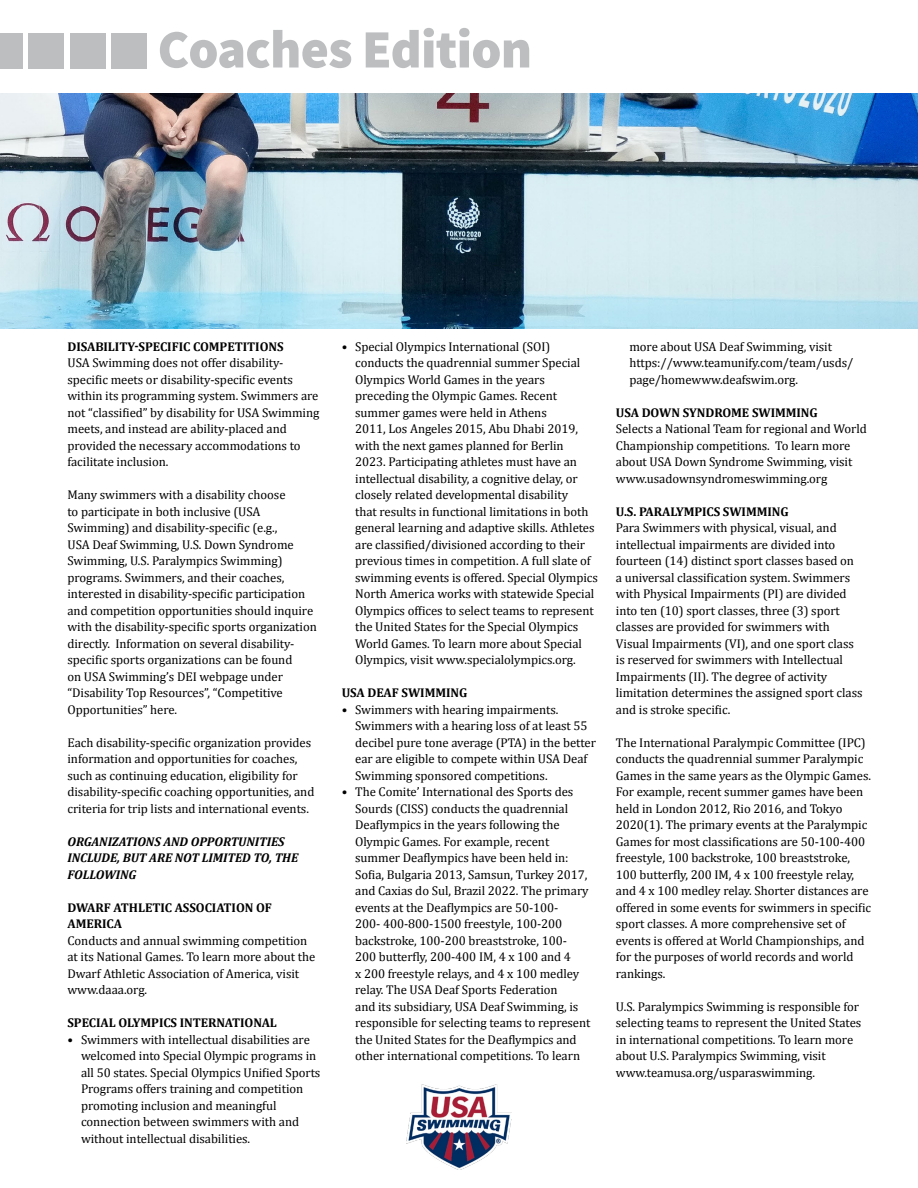
<style>
.page{position:relative;width:918px;height:1188px;background:#fff}
.page>*{position:absolute;margin:0;border:0;box-sizing:border-box;transform-origin:0 0}
.t1{font:900 54px "Source Sans Pro";letter-spacing:-.015em;color:#bcbec0}
.t2{font:12.75px/16.5px "Cambria";letter-spacing:-.005em;color:#000}
.t3{font:700 12.75px/16.5px "Cambria";letter-spacing:-.005em;color:#000}
.t4{font:italic 700 12.75px/16.5px "Cambria";letter-spacing:-.005em;color:#000}
</style>
<div class="page">
<img style="left:0;top:93px;width:918px;height:235px">
<div style="left:111px;top:33px;width:36px;height:36px;background:#bcbec0"></div>
<div style="left:70px;top:33px;width:35px;height:36px;background:#bcbec0"></div>
<div style="left:28px;top:33px;width:36px;height:36px;background:#bcbec0"></div>
<div style="left:0;top:33px;width:22px;height:36px;background:#bcbec0"></div>
<img style="left:407px;top:1085px;width:104px;height:85px">
<h1 class="t1" style="left:158px;top:12px;width:376px">Coaches Edition</h1>
<p class="t3" style="left:68px;top:338px;width:218px">DISABILITY-SPECIFIC COMPETITIONS</p>
<p class="t2" style="left:68px;top:355px;width:253px">USA Swimming does not offer disability&shy;specific meets or disability-specific events within its programming system. Swimmers are not “classified” by disability for USA Swimming meets, and instead are ability-placed and provided the necessary accommodations to facilitate inclusion.</p>
<p class="t2" style="left:68px;top:487px;width:251px">Many swimmers with a disability choose<br>to participate in both inclusive (USA Swimming) and disability-specific (e.g.,<br>USA Deaf Swimming, U.S. Down Syndrome Swimming, U.S. Paralympics Swimming) programs. Swimmers, and their coaches, interested in disability-specific participation and competition opportunities should inquire with the disability-specific sports organization directly. Information on several disability&shy;specific sports organizations can be found<br>on USA Swimming’s DEI webpage under “Disability Top Resources”, “Competitive Opportunities” here.</p>
<p class="t2" style="left:68px;top:734px;width:248px">Each disability-specific organization provides information and opportunities for coaches, such as continuing education, eligibility for disability-specific coaching opportunities, and criteria for trip lists and international events.</p>
<p class="t4" style="left:68px;top:833px;width:232px">ORGANIZATIONS AND OPPORTUNITIES<br>INCLUDE, BUT ARE NOT LIMITED TO, THE<br>FOLLOWING</p>
<p class="t3" style="left:68px;top:899px;width:206px">DWARF ATHLETIC ASSOCIATION OF<br>AMERICA</p>
<p class="t2" style="left:68px;top:932px;width:249px">Conducts and annual swimming competition at its National Games. To learn more about the Dwarf Athletic Association of America, visit www.daaa.org.</p>
<p class="t3" style="left:68px;top:1014px;width:211px">SPECIAL OLYMPICS INTERNATIONAL</p>
<p class="t2" style="left:81px;top:1031px;width:241px;text-indent:-14px">• Swimmers with intellectual disabilities are welcomed into Special Olympic programs in all 50 states. Special Olympics Unified Sports Programs offers training and competition promoting inclusion and meaningful connection between swimmers with and without intellectual disabilities.</p>
<p class="t2" style="left:355px;top:338px;width:244px;text-indent:-14px">• Special Olympics International (SOI) conducts the quadrennial summer Special Olympics World Games in the years preceding the Olympic Games. Recent summer games were held in Athens<br>2011, Los Angeles 2015, Abu Dhabi 2019, with the next games planned for Berlin<br>2023. Participating athletes must have an intellectual disability, a cognitive delay, or closely related developmental disability<br>that results in functional limitations in both general learning and adaptive skills. Athletes are classified/divisioned according to their previous times in competition. A full slate of swimming events is offered. Special Olympics North America works with statewide Special Olympics offices to select teams to represent the United States for the Special Olympics World Games. To learn more about Special Olympics, visit www.specialolympics.org.</p>
<p class="t3" style="left:342px;top:684px;width:127px">USA DEAF SWIMMING</p>
<p class="t2" style="left:355px;top:701px;width:242px;text-indent:-14px">• Swimmers with hearing impairments.<br>Swimmers with a hearing loss of at least 55 decibel pure tone average (PTA) in the better ear are eligible to compete within USA Deaf Swimming sponsored competitions.</p>
<p class="t2" style="left:355px;top:784px;width:237px;text-indent:-14px">• The Comite’ International des Sports des Sourds (CISS) conducts the quadrennial Deaflympics in the years following the Olympic Games. For example, recent summer Deaflympics have been held in:<br>Sofia, Bulgaria 2013, Samsun, Turkey 2017, and Caxias do Sul, Brazil 2022. The primary events at the Deaflympics are 50-100-<br>200- 400-800-1500 freestyle, 100-200 backstroke, 100-200 breaststroke, 100- 200 butterfly, 200-400 IM, 4 x 100 and 4<br>x 200 freestyle relays, and 4 x 100 medley relay. The USA Deaf Sports Federation<br>and its subsidiary, USA Deaf Swimming, is responsible for selecting teams to represent the United States for the Deaflympics and other international competitions. To learn</p>
<p class="t2" style="left:629px;top:338px;width:226px">more about USA Deaf Swimming, visit https://www.teamunify.com/team/usds/ page/homewww.deafswim.org.</p>
<p class="t3" style="left:616px;top:404px;width:203px">USA DOWN SYNDROME SWIMMING</p>
<p class="t2" style="left:616px;top:421px;width:252px">Selects a National Team for regional and World Championship competitions. To learn more about USA Down Syndrome Swimming, visit www.usadownsyndromeswimming.org</p>
<p class="t3" style="left:616px;top:503px;width:174px">U.S. PARALYMPICS SWIMMING</p>
<p class="t2" style="left:616px;top:520px;width:248px">Para Swimmers with physical, visual, and intellectual impairments are divided into fourteen (14) distinct sport classes based on a universal classification system. Swimmers with Physical Impairments (PI) are divided into ten (10) sport classes, three (3) sport classes are provided for swimmers with Visual Impairments (VI), and one sport class is reserved for swimmers with Intellectual Impairments (II). The degree of activity limitation determines the assigned sport class and is stroke specific.</p>
<p class="t2" style="left:616px;top:734px;width:257px">The International Paralympic Committee (IPC) conducts the quadrennial summer Paralympic Games in the same years as the Olympic Games.<br>For example, recent summer games have been held in London 2012, Rio 2016, and Tokyo 2020(1). The primary events at the Paralympic Games for most classifications are 50-100-400 freestyle, 100 backstroke, 100 breaststroke, 100 butterfly, 200 IM, 4 x 100 freestyle relay, and 4 x 100 medley relay. Shorter distances are offered in some events for swimmers in specific sport classes. A more comprehensive set of events is offered at World Championships, and for the purposes of world records and world rankings.</p>
<p class="t2" style="left:616px;top:998px;width:247px">U.S. Paralympics Swimming is responsible for selecting teams to represent the United States in international competitions. To learn more about U.S. Paralympics Swimming, visit www.teamusa.org/usparaswimming.</p>
</div>
